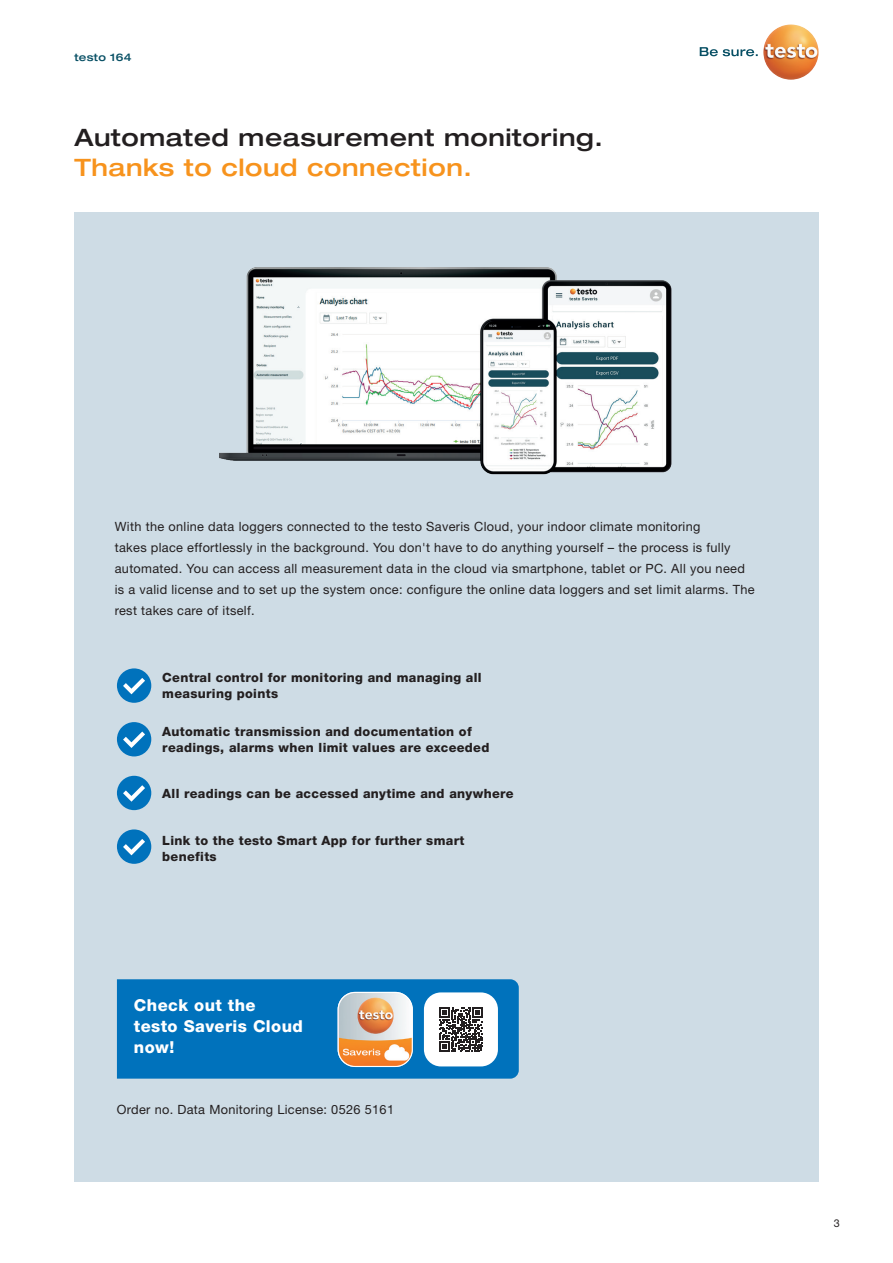
<style>
.page{position:relative;width:893px;height:1263px;background:#fff}
.page>*{position:absolute;margin:0;border:0;box-sizing:border-box;transform-origin:0 0}
.t1{font:500 expanded 24px "Helvetica Neue LTW1 G";letter-spacing:.025em;color:#231f20}
.t2{font:500 expanded 24px "Helvetica Neue LTW1 G";letter-spacing:.025em;color:#f7931d}
.t3{font:800 16.5px/21px "Helvetica Neue LTW1 G";letter-spacing:.025em;color:#fff}
.t4{font:12.75px/21px "Helvetica Neue LTW1 G";letter-spacing:.025em;color:#231f20}
.t5{font:800 12.75px/16.5px "Helvetica Neue LTW1 G";letter-spacing:.025em;color:#231f20}
.t6{font:10.8px "Helvetica Neue LTW1 G";color:#231f20}
.t7{font:500 expanded 10.5px "Helvetica Neue LTW1 G";letter-spacing:.025em;color:#074f64}
</style>
<div class="page">
<svg style="left:700px;top:47px;width:58px;height:9px"></svg>
<img style="left:763px;top:24px;width:56px;height:56px;border-radius:28px">
<div style="left:74px;top:213px;width:745px;height:969px;background:#cedce5"></div>
<img style="left:219px;top:267px;width:453px;height:208px">
<svg style="left:117px;top:979px;width:402px;height:100px;background:#2080be"></svg>
<img style="left:338px;top:992px;width:74px;height:74px">
<div style="left:338px;top:992px;width:75px;height:75px;border:1px solid #fff;border-radius:17px"></div>
<div style="left:117px;top:829px;width:34px;height:35px;background:#0072bc;border-radius:50%"></div>
<svg style="left:123px;top:839px;width:22px;height:16px"></svg>
<div style="left:117px;top:668px;width:34px;height:35px;background:#0072bc;border-radius:50%"></div>
<svg style="left:123px;top:678px;width:22px;height:16px"></svg>
<div style="left:117px;top:722px;width:34px;height:34px;background:#0072bc;border-radius:50%"></div>
<svg style="left:123px;top:732px;width:22px;height:16px"></svg>
<div style="left:117px;top:776px;width:34px;height:34px;background:#0072bc;border-radius:50%"></div>
<svg style="left:123px;top:785px;width:22px;height:17px"></svg>
<p class="t7" style="left:74px;top:51px;width:59px">testo 164</p>
<h1 class="t1" style="left:74px;top:122px;width:530px">Automated measurement monitoring.</h1>
<h1 class="t2" style="left:74px;top:152px;width:399px">Thanks to cloud connection.</h1>
<p class="t4" style="left:115px;top:516px;width:641px">With the online data loggers connected to the testo Saveris Cloud, your indoor climate monitoring<br>takes place effortlessly in the background. You don't have to do anything yourself – the process is fully automated. You can access all measurement data in the cloud via smartphone, tablet or PC. All you need is a valid license and to set up the system once: configure the online data loggers and set limit alarms. The rest takes care of itself.</p>
<p class="t5" style="left:162px;top:669px;width:321px">Central control for monitoring and managing all measuring points</p>
<p class="t5" style="left:162px;top:723px;width:329px">Automatic transmission and documentation of readings, alarms when limit values are exceeded</p>
<p class="t5" style="left:162px;top:785px;width:353px">All readings can be accessed anytime and anywhere</p>
<p class="t5" style="left:162px;top:832px;width:304px">Link to the testo Smart App for further smart benefits</p>
<p class="t3" style="left:134px;top:995px;width:171px">Check out the testo Saveris Cloud now!</p>
<p class="t4" style="left:117px;top:1099px;width:279px">Order no. Data Monitoring License: 0526 5161</p>
<p class="t6" style="left:834px;top:1217px;width:8px">3</p>
</div>
